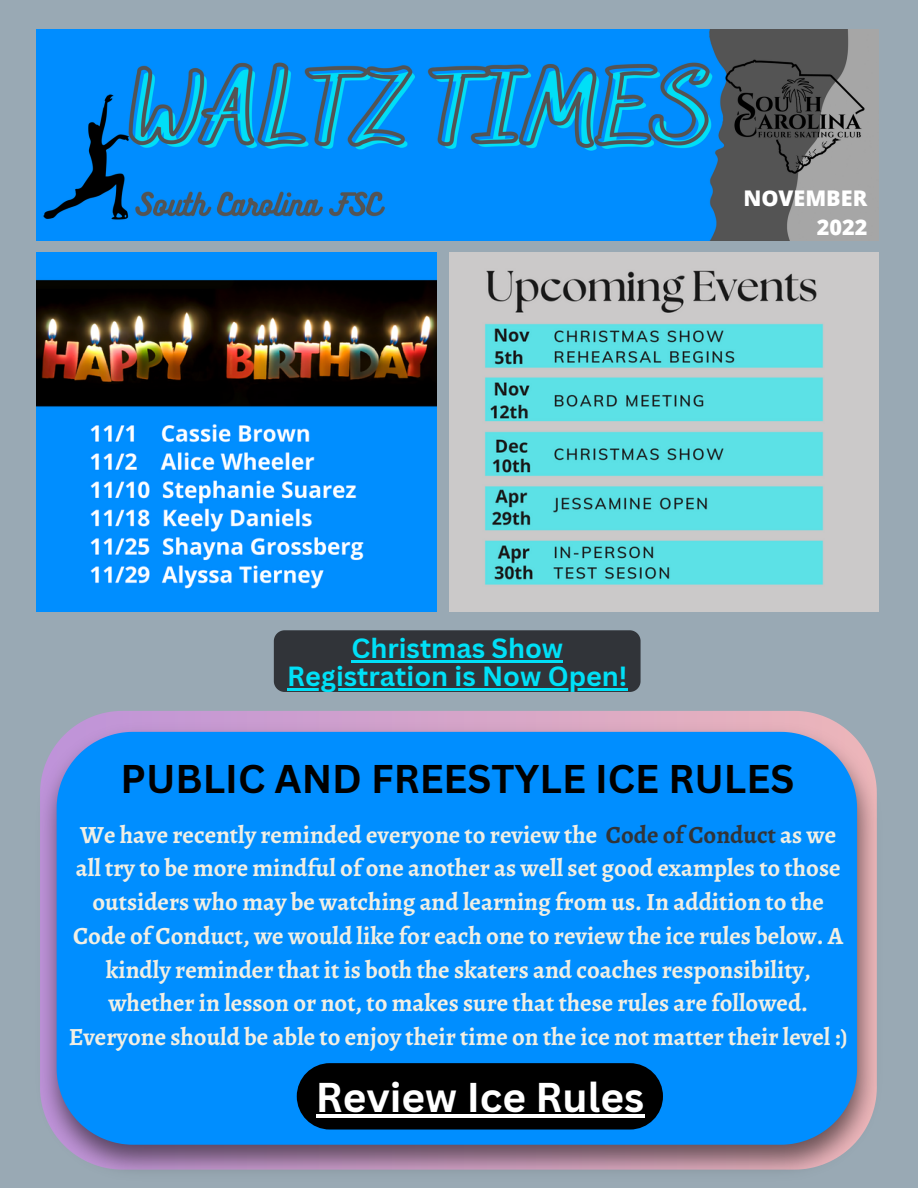
<style>
.page{position:relative;width:918px;height:1188px;background:#99a9b4}
.page>*{position:absolute;margin:0;border:0;box-sizing:border-box;transform-origin:0 0}
.t1{font:700 40.5px "Canva Sans";color:#fff}
.t2{font:700 39px "Canva Sans";color:#000}
.t3{font:700 27px/28.2px "Canva Sans";color:#00e0f7;text-align:center}
.t4{font:700 24.75px/33.8px "Alegreya";color:#f1efe4;text-align:center}
.t5{font:800 21.6px/29.2px "Open Sans";color:#fff;text-align:right}
.s1{color:#313439}
</style>
<div class="page">
<img style="left:37px;top:30px;width:841px;height:210px">
<img style="left:449px;top:252px;width:429px;height:359px">
<img style="left:40px;top:716px;width:837px;height:455px">
<div style="left:57px;top:732px;width:800px;height:413px;background:#008eff"></div>
<div style="left:274px;top:630px;width:367px;height:62px;background:#313439"></div>
<img style="left:37px;top:252px;width:399px;height:359px">
<div style="left:297px;top:1063px;width:366px;height:67px;background:#000;border-radius:33px"></div>
<hr style="left:352px;top:660px;width:211px;height:2px;background:#00e0f7">
<hr style="left:287px;top:688px;width:341px;height:2px;background:#00e0f7">
<hr style="left:316px;top:1114px;width:328px;height:3px;background:#fff">
<p class="t5" style="left:743px;top:183px;width:125px">NOVEMBER<br>2022</p>
<p class="t3" style="left:287px;top:633px;width:342px">Christmas Show<br>Registration is Now Open!</p>
<h2 class="t2" style="left:121px;top:752px;width:675px">PUBLIC AND FREESTYLE ICE RULES</h2>
<p class="t4" style="left:69px;top:817px;width:781px">We have recently reminded everyone to review the <span class="s1">Code of Conduct</span> as we all try to be more mindful of one another as well set good examples to those outsiders who may be watching and learning from us. In addition to the Code of Conduct, we would like for each one to review the ice rules below. A kindly reminder that it is both the skaters and coaches responsibility, whether in lesson or not, to makes sure that these rules are followed.<br>Everyone should be able to enjoy their time on the ice not matter their level :)</p>
<h1 class="t1" style="left:316px;top:1068px;width:330px">Review Ice Rules</h1>
</div>
